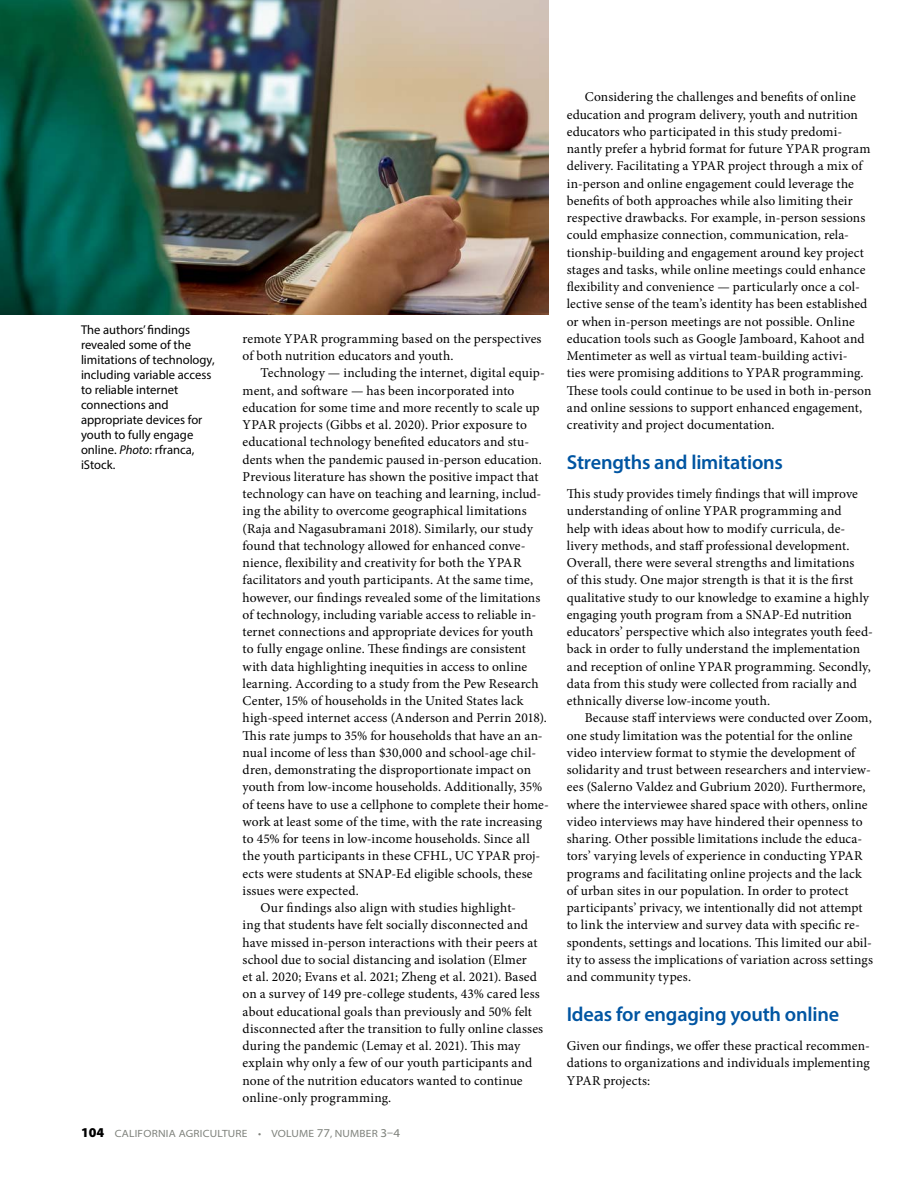
<style>
.page{position:relative;width:918px;height:1188px;background:#fff}
.page>*{position:absolute;margin:0;border:0;box-sizing:border-box;transform-origin:0 0}
.t1{font:600 20.25px "Myriad Pro";letter-spacing:-.01em;color:#0055a2}
.P2{font:13.5px/17.2px "Minion Pro";letter-spacing:.01em;color:#000}
.P1{font:13.5px/17.2px "Minion Pro";letter-spacing:.01em;color:#000}
.CP_photo{font:12.75px/15px "Myriad Pro";color:#000}
.t2{font:semi-expanded 10.5px "Myriad Pro";letter-spacing:.02em;color:#7e817b}
.s1{font-style:italic}
.s2{font-weight:900;font-stretch:normal;font-size:13.5px;color:#000}
.s3{font-size:12px}
</style>
<div class="page">
<img style="left:0;top:0;width:549px;height:315px">
<p class="CP_photo" style="left:81px;top:322px;width:135px">The authors’ findings revealed some of the limitations of technology, including variable access to reliable internet connections and appropriate devices for youth to fully engage online. <span class="s1">Photo</span>: rfranca, iStock.</p>
<p class="P1" style="left:243px;top:330px;width:300px">remote YPAR programming based on the perspectives of both nutrition educators and youth.</p>
<p class="P2" style="left:243px;top:364px;width:308px;text-indent:18px">Technology — including the internet, digital equip&shy;ment, and software — has been incorporated into education for some time and more recently to scale up YPAR projects (Gibbs et al. 2020). Prior exposure to educational technology benefited educators and stu&shy;dents when the pandemic paused in-person education.<br>Previous literature has shown the positive impact that technology can have on teaching and learning, includ&shy;ing the ability to overcome geographical limitations (Raja and Nagasubramani 2018). Similarly, our study found that technology allowed for enhanced conve&shy;nience, flexibility and creativity for both the YPAR facilitators and youth participants. At the same time, however, our findings revealed some of the limitations of technology, including variable access to reliable in&shy;ternet connections and appropriate devices for youth<br>to fully engage online. These findings are consistent with data highlighting inequities in access to online learning. According to a study from the Pew Research Center, 15% of households in the United States lack high-speed internet access (Anderson and Perrin 2018).<br>This rate jumps to 35% for households that have an an&shy;nual income of less than $30,000 and school-age chil&shy;dren, demonstrating the disproportionate impact on youth from low-income households. Additionally, 35% of teens have to use a cellphone to complete their home&shy;work at least some of the time, with the rate increasing to 45% for teens in low-income households. Since all the youth participants in these CFHL, UC YPAR proj&shy;ects were students at SNAP-Ed eligible schools, these issues were expected.</p>
<p class="P2" style="left:243px;top:899px;width:302px;text-indent:18px">Our findings also align with studies highlight-<br>ing that students have felt socially disconnected and have missed in-person interactions with their peers at school due to social distancing and isolation (Elmer<br>et al. 2020; Evans et al. 2021; Zheng et al. 2021). Based on a survey of 149 pre-college students, 43% cared less about educational goals than previously and 50% felt disconnected after the transition to fully online classes during the pandemic (Lemay et al. 2021). This may explain why only a few of our youth participants and none of the nutrition educators wanted to continue online-only programming.</p>
<p class="t2" style="left:81px;top:1127px;width:321px"><span class="s2">104</span> CALIFORNIA AGRICULTURE • VOLUME <span class="s3">77</span>, NUMBER <span class="s3">3–4</span></p>
<p class="P2" style="left:567px;top:88px;width:306px;text-indent:18px">Considering the challenges and benefits of online education and program delivery, youth and nutrition educators who participated in this study predomi&shy;nantly prefer a hybrid format for future YPAR program delivery. Facilitating a YPAR project through a mix of in-person and online engagement could leverage the benefits of both approaches while also limiting their respective drawbacks. For example, in-person sessions could emphasize connection, communication, rela&shy;tionship-building and engagement around key project stages and tasks, while online meetings could enhance flexibility and convenience — particularly once a col&shy;lective sense of the team’s identity has been established or when in-person meetings are not possible. Online education tools such as Google Jamboard, Kahoot and Mentimeter as well as virtual team-building activi-<br>ties were promising additions to YPAR programming.<br>These tools could continue to be used in both in-person and online sessions to support enhanced engagement, creativity and project documentation.</p>
<h2 class="t1" style="left:567px;top:449px;width:218px">Strengths and limitations</h2>
<p class="P1" style="left:567px;top:485px;width:308px">This study provides timely findings that will improve understanding of online YPAR programming and<br>help with ideas about how to modify curricula, de&shy;livery methods, and staff professional development.<br>Overall, there were several strengths and limitations<br>of this study. One major strength is that it is the first qualitative study to our knowledge to examine a highly engaging youth program from a SNAP-Ed nutrition educators’ perspective which also integrates youth feed&shy;back in order to fully understand the implementation and reception of online YPAR programming. Secondly, data from this study were collected from racially and ethnically diverse low-income youth.</p>
<p class="P2" style="left:567px;top:709px;width:308px;text-indent:18px">Because staff interviews were conducted over Zoom, one study limitation was the potential for the online video interview format to stymie the development of solidarity and trust between researchers and interview&shy;ees (Salerno Valdez and Gubrium 2020). Furthermore, where the interviewee shared space with others, online video interviews may have hindered their openness to sharing. Other possible limitations include the educa&shy;tors’ varying levels of experience in conducting YPAR programs and facilitating online projects and the lack of urban sites in our population. In order to protect participants’ privacy, we intentionally did not attempt to link the interview and survey data with specific re&shy;spondents, settings and locations. This limited our abil&shy;ity to assess the implications of variation across settings and community types.</p>
<h2 class="t1" style="left:567px;top:1001px;width:274px">Ideas for engaging youth online</h2>
<p class="P1" style="left:567px;top:1037px;width:305px;text-align:justify">Given our findings, we offer these practical recommen&shy;dations to organizations and individuals implementing YPAR projects:</p>
</div>
